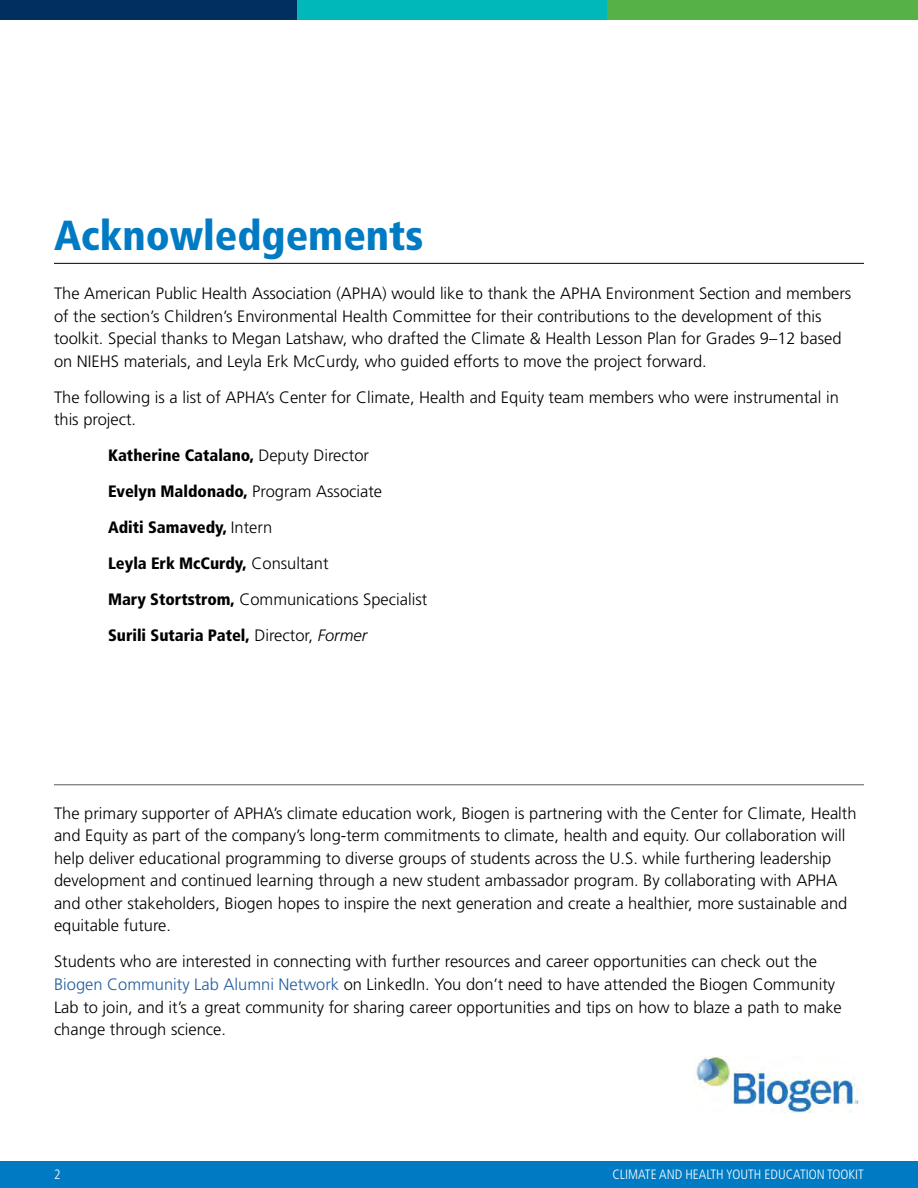
<style>
.page{position:relative;width:918px;height:1188px;background:#fff}
.page>*{position:absolute;margin:0;border:0;box-sizing:border-box;transform-origin:0 0}
.t1{font:900 condensed 42px "Frutiger";color:#007bc3}
.t2{font:300 16.5px/22.5px "Frutiger";color:#000}
.t3{font:900 condensed 16.5px/36px "Frutiger";color:#000}
.t4{font:300 condensed 13.5px "Frutiger";color:#fff}
.s1{font-weight:300;font-stretch:normal}
.s2{font-weight:300;font-style:italic;font-stretch:normal}
.s3{color:#215e9e}
</style>
<div class="page">
<div style="left:0;top:1161px;width:918px;height:27px;background:#007bc3"></div>
<div style="left:0;top:0;width:297px;height:20px;background:#002f60"></div>
<div style="left:297px;top:0;width:311px;height:20px;background:#00b8ba"></div>
<div style="left:608px;top:0;width:310px;height:20px;background:#56b146"></div>
<hr style="left:54px;top:263px;width:810px;height:1px;background:#000">
<hr style="left:54px;top:784px;width:810px;height:1px;background:#58595b">
<img style="left:696px;top:1056px;width:164px;height:57px">
<h1 class="t1" style="left:54px;top:210px;width:371px">Acknowledgements</h1>
<p class="t2" style="left:54px;top:282px;width:799px">The American Public Health Association (APHA) would like to thank the APHA Environment Section and members of the section’s Children’s Environmental Health Committee for their contributions to the development of this toolkit. Special thanks to Megan Latshaw, who drafted the Climate &amp; Health Lesson Plan for Grades 9–12 based on NIEHS materials, and Leyla Erk McCurdy, who guided efforts to move the project forward.</p>
<p class="t2" style="left:54px;top:386px;width:786px">The following is a list of APHA’s Center for Climate, Health and Equity team members who were instrumental in this project.</p>
<p class="t3" style="left:108px;top:437px;width:321px">Katherine Catalano, <span class="s1">Deputy Director<br></span>Evelyn Maldonado, <span class="s1">Program Associate<br></span>Aditi Samavedy, <span class="s1">Intern<br></span>Leyla Erk McCurdy, <span class="s1">Consultant<br></span>Mary Stortstrom, <span class="s1">Communications Specialist </span>Surili Sutaria Patel, <span class="s1">Director,</span> <span class="s2">Former</span></p>
<p class="t2" style="left:54px;top:802px;width:804px">The primary supporter of APHA’s climate education work, Biogen is partnering with the Center for Climate, Health and Equity as part of the company’s long-term commitments to climate, health and equity. Our collaboration will help deliver educational programming to diverse groups of students across the U.S. while furthering leadership development and continued learning through a new student ambassador program. By collaborating with APHA and other stakeholders, Biogen hopes to inspire the next generation and create a healthier, more sustainable and equitable future.</p>
<p class="t2" style="left:54px;top:951px;width:789px">Students who are interested in connecting with further resources and career opportunities can check out the <span class="s3">Biogen Community Lab Alumni Network</span> on LinkedIn. You don’t need to have attended the Biogen Community Lab to join, and it’s a great community for sharing career opportunities and tips on how to blaze a path to make change through science.</p>
<p class="t4" style="left:54px;top:1167px;width:8px">2</p>
<p class="t4" style="left:613px;top:1167px;width:253px">CLIMATE AND HEALTH YOUTH EDUCATION TOOKIT</p>
</div>
